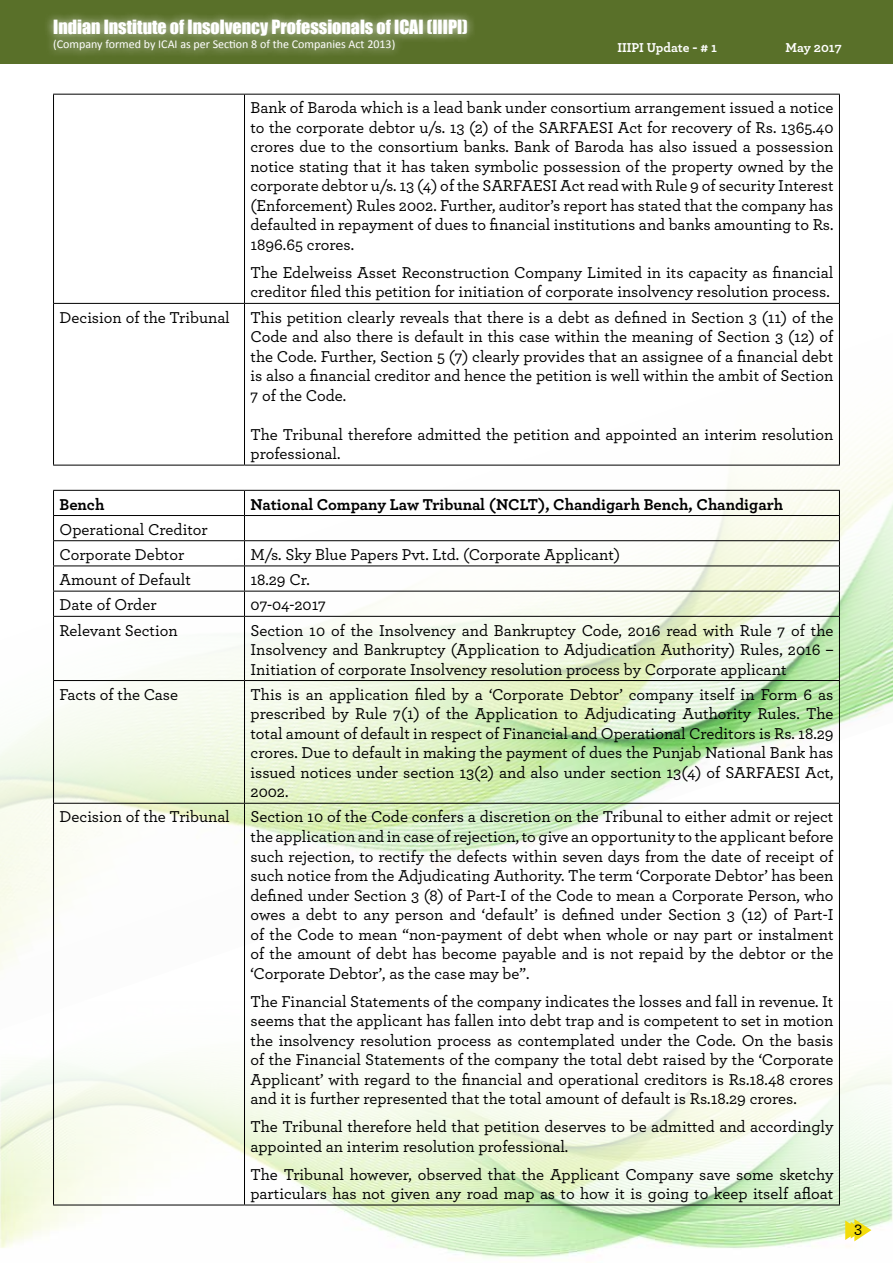
<style>
.page{position:relative;width:893px;height:1263px;background:#fff}
.page>*{position:absolute;margin:0;border:0;box-sizing:border-box;transform-origin:0 0}
.t1{font:18px "Impact";color:#fff}
.t2{font:500 16.5px/19.5px "Archer";color:#000;text-align:justify}
.t3{font:700 16.5px "Archer";color:#000}
.t4{font:700 13.5px "Archer";color:#fff}
.t5{font:12px "Calibri";color:#fff}
</style>
<div class="page">
<img style="left:0;top:1038px;width:893px;height:220px">
<img style="left:0;top:302px;width:893px;height:669px">
<div style="left:0;top:0;width:893px;height:64px;background:#597029"></div>
<div style="left:44px;top:10px;width:433px;height:49px;background:#fff;opacity:.75"></div>
<svg style="left:845px;top:1219px;width:26px;height:22px"></svg>
<hr style="left:53px;top:94px;width:191px;height:1px;background:#000">
<hr style="left:53px;top:95px;width:1px;height:208px;background:#000">
<hr style="left:244px;top:94px;width:596px;height:1px;background:#000">
<hr style="left:244px;top:95px;width:1px;height:208px;background:#000">
<hr style="left:839px;top:95px;width:1px;height:208px;background:#000">
<hr style="left:53px;top:303px;width:191px;height:1px;background:#000">
<hr style="left:53px;top:304px;width:1px;height:161px;background:#000">
<hr style="left:244px;top:303px;width:596px;height:1px;background:#000">
<hr style="left:244px;top:304px;width:1px;height:161px;background:#000">
<hr style="left:839px;top:304px;width:1px;height:161px;background:#000">
<hr style="left:53px;top:465px;width:191px;height:1px;background:#000">
<hr style="left:244px;top:465px;width:596px;height:1px;background:#000">
<hr style="left:53px;top:490px;width:191px;height:1px;background:#000">
<hr style="left:244px;top:490px;width:596px;height:1px;background:#000">
<hr style="left:53px;top:515px;width:191px;height:1px;background:#000">
<hr style="left:244px;top:515px;width:596px;height:1px;background:#000">
<hr style="left:53px;top:540px;width:191px;height:1px;background:#000">
<hr style="left:244px;top:540px;width:596px;height:1px;background:#000">
<hr style="left:53px;top:565px;width:191px;height:1px;background:#000">
<hr style="left:244px;top:565px;width:596px;height:1px;background:#000">
<hr style="left:53px;top:591px;width:191px;height:1px;background:#000">
<svg style="left:53px;top:491px;width:1px;height:125px"></svg>
<hr style="left:244px;top:591px;width:596px;height:1px;background:#000">
<svg style="left:244px;top:491px;width:1px;height:125px"></svg>
<svg style="left:839px;top:491px;width:1px;height:125px"></svg>
<hr style="left:53px;top:616px;width:191px;height:1px;background:#000">
<hr style="left:53px;top:617px;width:1px;height:63px;background:#000">
<hr style="left:244px;top:616px;width:596px;height:1px;background:#000">
<hr style="left:244px;top:617px;width:1px;height:63px;background:#000">
<hr style="left:839px;top:617px;width:1px;height:63px;background:#000">
<hr style="left:53px;top:680px;width:191px;height:1px;background:#000">
<hr style="left:53px;top:681px;width:1px;height:122px;background:#000">
<hr style="left:244px;top:680px;width:596px;height:1px;background:#000">
<hr style="left:244px;top:681px;width:1px;height:122px;background:#000">
<hr style="left:839px;top:681px;width:1px;height:122px;background:#000">
<hr style="left:53px;top:803px;width:191px;height:1px;background:#000">
<hr style="left:53px;top:804px;width:1px;height:400px;background:#000">
<hr style="left:244px;top:803px;width:596px;height:1px;background:#000">
<hr style="left:244px;top:804px;width:1px;height:400px;background:#000">
<hr style="left:839px;top:804px;width:1px;height:400px;background:#000">
<hr style="left:53px;top:1204px;width:191px;height:1px;background:#000">
<hr style="left:244px;top:1204px;width:596px;height:1px;background:#000">
<p class="t1" style="left:53px;top:13px;width:416px">Indian Institute of Insolvency Professionals of ICAI (IIIPI)</p>
<p class="t5" style="left:53px;top:37px;width:344px">(Company formed by ICAI as per Section 8 of the Companies Act 2013)</p>
<p class="t4" style="left:617px;top:37px;width:101px">IIIPI Update - # 1</p>
<p class="t4" style="left:785px;top:37px;width:58px">May 2017</p>
<p class="t2" style="left:250px;top:97px;width:584px">Bank of Baroda which is a lead bank under consortium arrangement issued a notice to the corporate debtor u/s. 13 (2) of the SARFAESI Act for recovery of Rs. 1365.40 crores due to the consortium banks. Bank of Baroda has also issued a possession notice stating that it has taken symbolic possession of the property owned by the corporate debtor u/s. 13 (4) of the SARFAESI Act read with Rule 9 of security Interest (Enforcement) Rules 2002. Further, auditor’s report has stated that the company has defaulted in repayment of dues to financial institutions and banks amounting to Rs.<br>1896.65 crores.</p>
<p class="t2" style="left:250px;top:262px;width:584px">The Edelweiss Asset Reconstruction Company Limited in its capacity as financial creditor filed this petition for initiation of corporate insolvency resolution process.</p>
<p class="t2" style="left:250px;top:306px;width:584px;text-indent:-191px">Decision of the Tribunal This petition clearly reveals that there is a debt as defined in Section 3 (11) of the Code and also there is default in this case within the meaning of Section 3 (12) of the Code. Further, Section 5 (7) clearly provides that an assignee of a financial debt is also a financial creditor and hence the petition is well within the ambit of Section 7 of the Code.</p>
<p class="t2" style="left:250px;top:423px;width:584px">The Tribunal therefore admitted the petition and appointed an interim resolution professional.</p>
<p class="t3" style="left:60px;top:491px;width:46px">Bench</p>
<p class="t3" style="left:250px;top:491px;width:534px">National Company Law Tribunal (NCLT), Chandigarh Bench, Chandigarh</p>
<p class="t2" style="left:60px;top:516px;width:150px;line-height:25.2px">Operational Creditor<br>Corporate Debtor</p>
<p class="t2" style="left:251px;top:544px;width:371px">M/s. Sky Blue Papers Pvt. Ltd. (Corporate Applicant)</p>
<p class="t2" style="left:60px;top:569px;width:133px">Amount of Default</p>
<p class="t2" style="left:251px;top:569px;width:61px">18.29 Cr.</p>
<p class="t2" style="left:60px;top:594px;width:99px">Date of Order</p>
<p class="t2" style="left:251px;top:594px;width:77px">07-04-2017</p>
<p class="t2" style="left:60px;top:619px;width:120px">Relevant Section</p>
<p class="t2" style="left:251px;top:619px;width:584px">Section 10 of the Insolvency and Bankruptcy Code, 2016 read with Rule 7 of the Insolvency and Bankruptcy (Application to Adjudication Authority) Rules, 2016 – Initiation of corporate Insolvency resolution process by Corporate applicant</p>
<p class="t2" style="left:60px;top:684px;width:120px">Facts of the Case</p>
<p class="t2" style="left:251px;top:684px;width:584px">This is an application filed by a ‘Corporate Debtor’ company itself in Form 6 as prescribed by Rule 7(1) of the Application to Adjudicating Authority Rules. The total amount of default in respect of Financial and Operational Creditors is Rs. 18.29 crores. Due to default in making the payment of dues the Punjab National Bank has issued notices under section 13(2) and also under section 13(4) of SARFAESI Act, 2002.</p>
<p class="t2" style="left:251px;top:806px;width:584px;text-indent:-191px">Decision of the Tribunal Section 10 of the Code confers a discretion on the Tribunal to either admit or reject the application and in case of rejection, to give an opportunity to the applicant before such rejection, to rectify the defects within seven days from the date of receipt of such notice from the Adjudicating Authority. The term ‘Corporate Debtor’ has been defined under Section 3 (8) of Part-I of the Code to mean a Corporate Person, who owes a debt to any person and ‘default’ is defined under Section 3 (12) of Part-I of the Code to mean “non-payment of debt when whole or nay part or instalment of the amount of debt has become payable and is not repaid by the debtor or the ‘Corporate Debtor’, as the case may be”.</p>
<p class="t2" style="left:251px;top:990px;width:584px">The Financial Statements of the company indicates the losses and fall in revenue. It seems that the applicant has fallen into debt trap and is competent to set in motion the insolvency resolution process as contemplated under the Code. On the basis of the Financial Statements of the company the total debt raised by the ‘Corporate Applicant’ with regard to the financial and operational creditors is Rs.18.48 crores and it is further represented that the total amount of default is Rs.18.29 crores.</p>
<p class="t2" style="left:251px;top:1116px;width:584px">The Tribunal therefore held that petition deserves to be admitted and accordingly appointed an interim resolution professional.</p>
<p class="t2" style="left:251px;top:1163px;width:584px">The Tribunal however, observed that the Applicant Company save some sketchy particulars has not given any road map as to how it is going to keep itself afloat</p>
<p class="t2" style="left:854px;top:1217px;width:10px">3</p>
</div>
